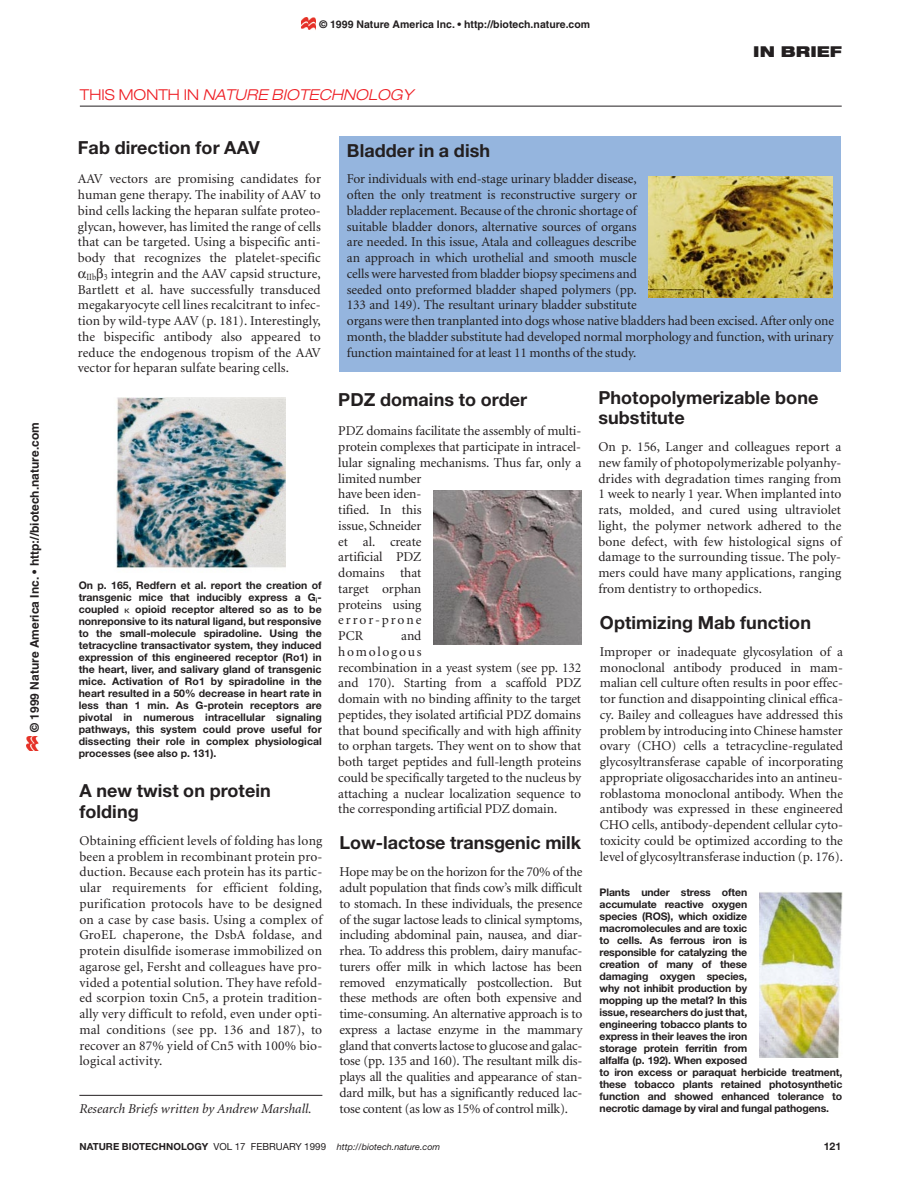
<style>
.page{position:relative;width:918px;height:1188px;background:#fff}
.page>*{position:absolute;margin:0;border:0;box-sizing:border-box;transform-origin:0 0}
.t1{font:700 18px/20.2px "Helvetica Neue";letter-spacing:.005em;color:#231f20}
.t2{font:italic 300 expanded 15px "Helvetica Neue";letter-spacing:.005em;color:#ee1d23}
.t3{font:900 expanded 15px "Helvetica Neue";letter-spacing:.01em;color:#231f20}
.t4{font:13.5px/15.8px "Minion";letter-spacing:-.005em;color:#231f20;text-align:justify}
.t5{font:italic 13.5px "Minion";letter-spacing:.005em;color:#231f20}
.t6{font:700 12px "Helvetica";color:#231f20}
.t7{font:700 10.5px/12px "Helvetica Neue";letter-spacing:-.01em;color:#231f20;text-align:justify}
.t8{font:700 10.5px "Helvetica";color:#231f20}
.t9{font:italic 9px "Helvetica Neue";letter-spacing:.005em;color:#231f20}
.s1{font-style:normal}
.s2{font-weight:700;font-style:normal;font-size:9.75px}
.s3{font-style:normal;font-size:9.75px}
</style>
<div class="page">
<hr style="left:80px;top:106px;width:762px;height:1px;background:#231f20">
<div style="left:339px;top:136px;width:502px;height:236px;background:#95b5de"></div>
<img style="left:433px;top:491px;width:149px;height:154px">
<hr style="left:79px;top:1095px;width:243px;height:1px;background:#231f20">
<img style="left:116px;top:398px;width:170px;height:171px">
<img style="left:649px;top:177px;width:183px;height:120px">
<img style="left:759px;top:892px;width:84px;height:166px">
<img style="left:302px;top:18px;width:14px;height:12px">
<img style="left:26px;top:736px;width:13px;height:14px">
<p class="t6" style="left:30px;top:732px;width:311px;rotate:-90deg">© 1999 Nature America Inc. • http://biotech.nature.com</p>
<p class="t8" style="left:320px;top:21px;width:272px">© 1999 Nature America Inc. • http://biotech.nature.com</p>
<p class="t2" style="left:80px;top:90px;width:335px"><span class="s1">T H I S M O N T H I N</span> NATURE BIOTECHNOLOGY</p>
<p class="t3" style="left:753px;top:46px;width:90px">IN BRIEF</p>
<h1 class="t1" style="left:78px;top:139px;width:183px">Fab direction for AAV</h1>
<p class="t4" style="left:78px;top:172px;width:245px">AAV vectors are promising candidates for</p>
<p class="t4" style="left:78px;top:188px;width:244px">human gene therapy. The inability of AAV to</p>
<p class="t4" style="left:78px;top:204px;width:244px">bind cells lacking the heparan sulfate proteo-</p>
<p class="t4" style="left:78px;top:219px;width:244px">glycan, however, has limited the range of cells</p>
<p class="t4" style="left:78px;top:235px;width:244px">that can be targeted. Using a bispecific anti-</p>
<p class="t4" style="left:78px;top:251px;width:244px">body that recognizes the platelet-specific</p>
<p class="t4" style="left:86px;top:267px;width:236px"><sub>IIb</sub> <sub>3</sub> integrin and the AAV capsid structure,</p>
<p class="t4" style="left:78px;top:282px;width:244px">Bartlett et al. have successfully transduced</p>
<p class="t4" style="left:78px;top:298px;width:244px">megakaryocyte cell lines recalcitrant to infec-</p>
<p class="t4" style="left:78px;top:314px;width:244px">tion by wild-type AAV (p. 181). Interestingly,</p>
<p class="t4" style="left:78px;top:330px;width:244px">the bispecific antibody also appeared to</p>
<p class="t4" style="left:78px;top:345px;width:245px">reduce the endogenous tropism of the AAV</p>
<p class="t4" style="left:78px;top:361px;width:213px">vector for heparan sulfate bearing cells.</p>
<p class="t7" style="left:79px;top:580px;width:245px">On p. 165, Redfern et al. report the creation of transgenic mice that inducibly express a G<sub>i&shy;</sub>coupled</p>
<p class="t7" style="left:79px;top:604px;width:245px;text-indent:57px">opioid receptor altered so as to be nonreponsive to its natural ligand, but responsive to the small-molecule spiradoline. Using the tetracycline transactivator system, they induced expression of this engineered receptor (Ro1) in the heart, liver, and salivary gland of transgenic mice. Activation of Ro1 by spiradoline in the heart resulted in a 50% decrease in heart rate in less than 1 min. As G-protein receptors are pivotal in numerous intracellular signaling pathways, this system could prove useful for dissecting their role in complex physiological processes (see also p. 131).</p>
<h1 class="t1" style="left:79px;top:782px;width:193px">A new twist on protein folding</h1>
<p class="t4" style="left:79px;top:834px;width:245px">Obtaining efficient levels of folding has long been a problem in recombinant protein pro&shy;duction. Because each protein has its partic&shy;ular requirements for efficient folding, purification protocols have to be designed on a case by case basis. Using a complex of GroEL chaperone, the DsbA foldase, and protein disulfide isomerase immobilized on agarose gel, Fersht and colleagues have pro&shy;vided a potential solution. They have refold&shy;ed scorpion toxin Cn5, a protein tradition&shy;ally very difficult to refold, even under opti&shy;mal conditions (see pp. 136 and 187), to recover an 87% yield of Cn5 with 100% bio&shy;logical activity.</p>
<p class="t5" style="left:79px;top:1103px;width:234px">Research Briefs written by Andrew Marshall.</p>
<h1 class="t1" style="left:347px;top:142px;width:145px">Bladder in a dish</h1>
<p class="t4" style="left:347px;top:172px;width:489px;text-align:left">For individuals with end-stage urinary bladder disease,<br>often the only treatment is reconstructive surgery or<br>bladder replacement. Because of the chronic shortage of<br>suitable bladder donors, alternative sources of organs<br>are needed. In this issue, Atala and colleagues describe<br>an approach in which urothelial and smooth muscle<br>cells were harvested from bladder biopsy specimens and<br>seeded onto preformed bladder shaped polymers (pp.<br>133 and 149). The resultant urinary bladder substitute<br>organs were then tranplanted into dogs whose native bladders had been excised. After only one month, the bladder substitute had developed normal morphology and function, with urinary function maintained for at least 11 months of the study.</p>
<h1 class="t1" style="left:338px;top:391px;width:190px">PDZ domains to order</h1>
<p class="t4" style="left:338px;top:424px;width:245px;text-align:left">PDZ domains facilitate the assembly of multi&shy;protein complexes that participate in intracel&shy;lular signaling mechanisms. Thus far, only a limited number<br>have been iden-<br>tified. In this<br>issue, Schneider<br>et al. create<br>artificial PDZ<br>domains that<br>target orphan<br>proteins using<br>error-prone<br>PCR</p>
<p class="t4" style="left:338px;top:629px;width:245px;text-align:left;text-indent:63px">and<br>homologous<br>recombination in a yeast system (see pp. 132 and 170). Starting from a scaffold PDZ domain with no binding affinity to the target peptides, they isolated artificial PDZ domains that bound specifically and with high affinity to orphan targets. They went on to show that both target peptides and full-length proteins could be specifically targeted to the nucleus by attaching a nuclear localization sequence to the corresponding artificial PDZ domain.</p>
<h1 class="t1" style="left:340px;top:834px;width:243px">Low-lactose transgenic milk</h1>
<p class="t4" style="left:340px;top:865px;width:244px">Hope may be on the horizon for the 70% of the adult population that finds cow’s milk difficult to stomach. In these individuals, the presence of the sugar lactose leads to clinical symptoms, including abdominal pain, nausea, and diar&shy;rhea. To address this problem, dairy manufac&shy;turers offer milk in which lactose has been removed enzymatically postcollection. But these methods are often both expensive and time-consuming. An alternative approach is to express a lactase enzyme in the mammary gland that converts lactose to glucose and galac&shy;tose (pp. 135 and 160). The resultant milk dis&shy;plays all the qualities and appearance of stan&shy;dard milk, but has a significantly reduced lac&shy;tose content (as low as 15% of control milk).</p>
<h1 class="t1" style="left:598px;top:389px;width:221px">Photopolymerizable bone substitute</h1>
<p class="t4" style="left:598px;top:440px;width:245px">On p. 156, Langer and colleagues report a new family of photopolymerizable polyanhy&shy;drides with degradation times ranging from 1 week to nearly 1 year. When implanted into rats, molded, and cured using ultraviolet light, the polymer network adhered to the bone defect, with few histological signs of damage to the surrounding tissue. The poly&shy;mers could have many applications, ranging from dentistry to orthopedics.</p>
<h1 class="t1" style="left:600px;top:614px;width:213px">Optimizing Mab function</h1>
<p class="t4" style="left:600px;top:645px;width:245px">Improper or inadequate glycosylation of a monoclonal antibody produced in mam&shy;malian cell culture often results in poor effec&shy;tor function and disappointing clinical effica&shy;cy. Bailey and colleagues have addressed this problem by introducing into Chinese hamster ovary (CHO) cells a tetracycline-regulated glycosyltransferase capable of incorporating appropriate oligosaccharides into an antineu&shy;roblastoma monoclonal antibody. When the antibody was expressed in these engineered CHO cells, antibody-dependent cellular cyto&shy;toxicity could be optimized according to the level of glycosyltransferase induction (p. 176).</p>
<p class="t7" style="left:600px;top:887px;width:244px;text-align:left">Plants under stress often<br>accumulate reactive oxygen<br>species (ROS), which oxidize<br>macromolecules and are toxic<br>to cells. As ferrous iron is<br>responsible for catalyzing the<br>creation of many of these<br>damaging oxygen species,<br>why not inhibit production by<br>mopping up the metal? In this<br>issue, researchers do just that,<br>engineering tobacco plants to<br>express in their leaves the iron<br>storage protein ferritin from<br>alfalfa (p. 192). When exposed<br>to iron excess or paraquat herbicide treatment, these tobacco plants retained photosynthetic function and showed enhanced tolerance to necrotic damage by viral and fungal pathogens.</p>
<p class="t9" style="left:79px;top:1144px;width:362px"><span class="s2">NATURE BIOTECHNOLOGY</span> <span class="s3">VOL 17 FEBRUARY 1999</span> http://biotech.nature.com</p>
<p class="t7" style="left:824px;top:1141px;width:19px">121</p>
</div>
